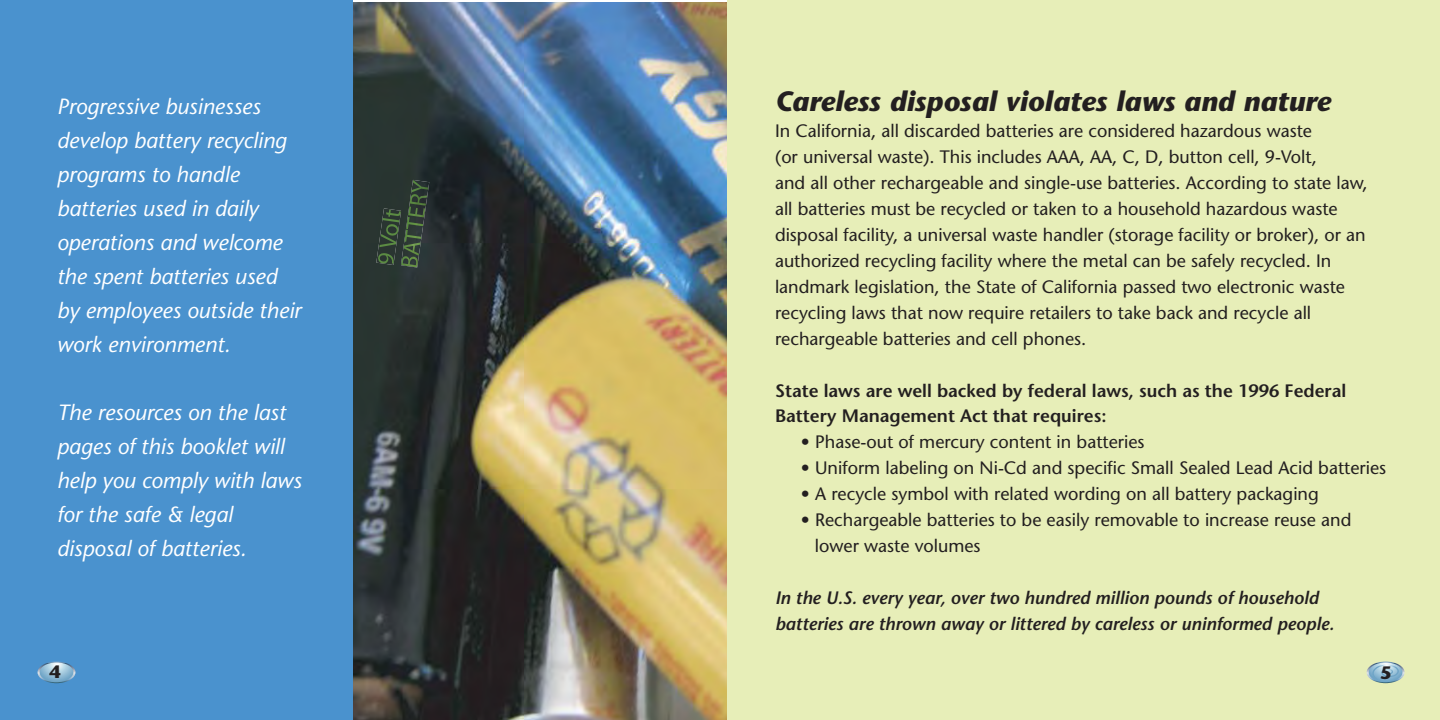
<style>
.page{position:relative;width:1440px;height:720px;background:#fff}
.page>*{position:absolute;margin:0;border:0;box-sizing:border-box;transform-origin:0 0}
.t1{font:italic 700 28px "Stone Sans";color:#231f20}
.t2{font:italic 22px/34px "Stone Sans";color:#fff}
.t3{font:18px/26px "Stone Sans";color:#231f20}
.t4{font:italic 600 18px/26px "Stone Sans";color:#231f20}
.t5{font:600 18px/26px "Stone Sans";color:#231f20}
.t6{font:700 18px "Stone Sans";color:#231f20}
</style>
<div class="page">
<img style="left:353px;top:2px;width:374px;height:718px">
<div style="left:0;top:0;width:353px;height:720px;background:#4a92ce"></div>
<svg style="left:38px;top:662px;width:37px;height:21px"></svg>
<svg style="left:40px;top:662px;width:33px;height:20px"></svg>
<div style="left:727px;top:0;width:713px;height:720px;background:#e7eeb8"></div>
<svg style="left:1367px;top:662px;width:38px;height:21px"></svg>
<svg style="left:1369px;top:662px;width:33px;height:20px"></svg>
<svg style="left:1372px;top:664px;width:27px;height:16px"></svg>
<img style="left:376px;top:208px;width:25px;height:57px">
<img style="left:378px;top:210px;width:23px;height:54px">
<img style="left:401px;top:180px;width:28px;height:88px">
<img style="left:401px;top:180px;width:27px;height:87px">
<p class="t2" style="left:57px;top:92px;width:246px">Progressive businesses develop battery recycling programs to handle batteries used in daily operations and welcome the spent batteries used by employees outside their work environment.</p>
<p class="t2" style="left:57px;top:398px;width:246px">The resources on the last pages of this booklet will help you comply with laws for the safe &amp; legal disposal of batteries.</p>
<p class="t6" style="left:50px;top:665px;width:13px">4</p>
<h1 class="t1" style="left:775px;top:90px;width:558px">Careless disposal violates laws and nature</h1>
<p class="t3" style="left:775px;top:119px;width:594px">In California, all discarded batteries are considered hazardous waste<br>(or universal waste). This includes AAA, AA, C, D, button cell, 9-Volt,<br>and all other rechargeable and single-use batteries. According to state law, all batteries must be recycled or taken to a household hazardous waste disposal facility, a universal waste handler (storage facility or broker), or an authorized recycling facility where the metal can be safely recycled. In landmark legislation, the State of California passed two electronic waste recycling laws that now require retailers to take back and recycle all rechargeable batteries and cell phones.</p>
<p class="t5" style="left:775px;top:379px;width:573px">State laws are well backed by federal laws, such as the 1996 Federal<br>Battery Management Act that requires:</p>
<p class="t3" style="left:801px;top:431px;width:345px">• Phase-out of mercury content in batteries</p>
<p class="t3" style="left:801px;top:457px;width:587px">• Uniform labeling on Ni-Cd and specific Small Sealed Lead Acid batteries</p>
<p class="t3" style="left:801px;top:483px;width:519px">• A recycle symbol with related wording on all battery packaging</p>
<p class="t3" style="left:815px;top:509px;width:538px;text-indent:-14px">• Rechargeable batteries to be easily removable to increase reuse and lower waste volumes</p>
<p class="t4" style="left:775px;top:587px;width:561px">In the U.S. every year, over two hundred million pounds of household batteries are thrown away or littered by careless or uninformed people.</p>
<p class="t6" style="left:1380px;top:666px;width:13px">5</p>
</div>
